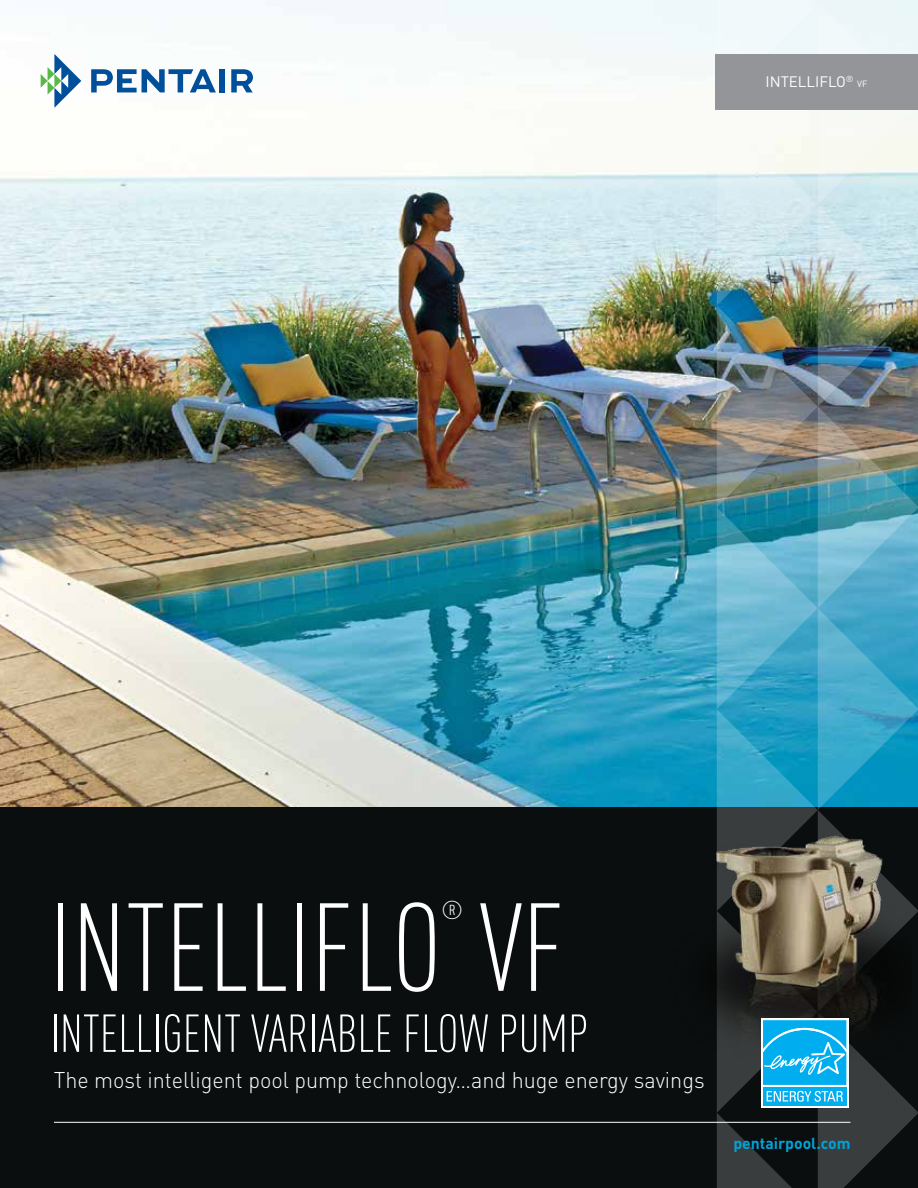
<style>
.page{position:relative;width:918px;height:1188px;background:#fff}
.page>*{position:absolute;margin:0;border:0;box-sizing:border-box;transform-origin:0 0}
.t1{font:300 condensed 123px "DIN Pro";color:#fff}
.t2{font:300 condensed 52.5px "DIN Pro";color:#fff}
.t3{font:300 condensed 25.5px "DIN Pro";color:#fff}
.t4{font:300 22.5px "DIN Pro";color:#fff;scale:.96 1}
.t5{font:700 15.75px "DIN Pro";color:#00a3d8}
.t6{font:15px "DIN Pro";color:#fff}
.t7{font:9px "DIN Pro";color:#fff}
</style>
<div class="page">
<img style="left:0;top:0;width:717px;height:807px">
<div style="left:0;top:807px;width:918px;height:381px;background:#0b0e0e"></div>
<hr style="left:54px;top:1122px;width:796px;height:1px;background:#fff">
<svg style="left:41px;top:54px;width:40px;height:54px"></svg>
<svg style="left:91px;top:69px;width:125px;height:23px"></svg>
<div style="left:220px;top:69px;width:5px;height:23px;background:#004f9a"></div>
<svg style="left:231px;top:69px;width:22px;height:23px"></svg>
<img style="left:717px;top:0;width:201px;height:1188px">
<p class="t6" style="left:766px;top:70px;width:89px">INTELLIFLO<sup>®</sup></p>
<p class="t7" style="left:857px;top:77px;width:12px">VF</p>
<p class="t3" style="left:441px;top:892px;width:24px">®</p>
<h1 class="t1" style="left:49px;top:861px;width:517px">INTELLIFLO VF</h1>
<h2 class="t2" style="left:50px;top:996px;width:540px">INTELLIGENT VARIABLE FLOW PUMP</h2>
<p class="t4" style="left:54px;top:1062px;width:680px">The most intelligent pool pump technology…and huge energy savings</p>
<p class="t5" style="left:733px;top:1130px;width:119px">pentairpool.com</p>
</div>
